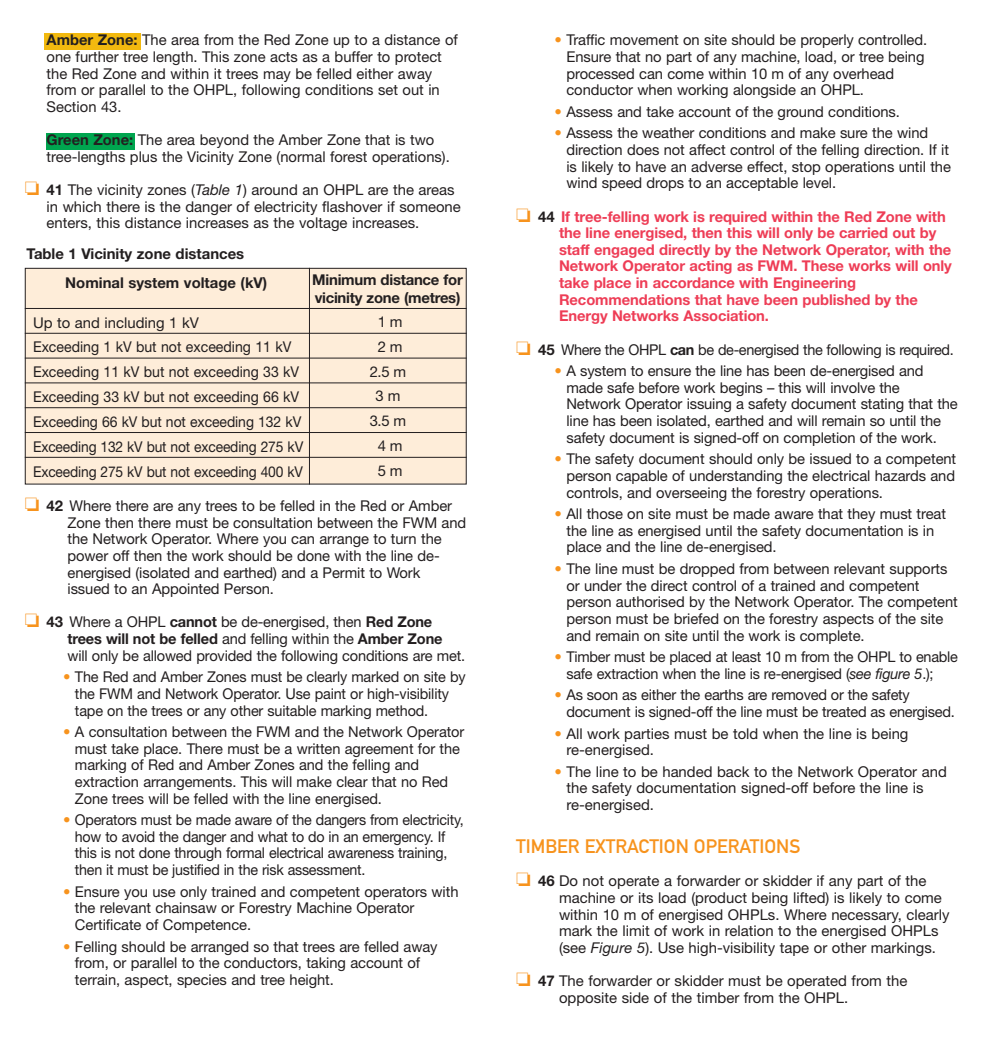
<style>
.page{position:relative;width:983px;height:1042px;background:#fff}
.page>*{position:absolute;margin:0;border:0;box-sizing:border-box;transform-origin:0 0}
.t1{font:19.25px "DIN Mittelschrift";color:#f7931d}
.t2{font:14.88px/16.6px "Helvetica Neue";letter-spacing:-.005em;color:#231f20}
.t3{font:700 14.88px/16.6px "Helvetica Neue";letter-spacing:-.005em;color:#ee3d56}
.t4{font:14.88px/24.8px "Helvetica Neue";letter-spacing:-.005em;color:#231f20;scale:.95 1}
.t5{font:14.88px/16.6px "Helvetica Neue";letter-spacing:-.005em;color:#231f20;scale:.96 1}
.t6{font:700 14.88px/17.5px "Helvetica Neue";color:#231f20}
.s1{font-weight:700}
.s2{color:#f7931d}
.s3{font-style:italic}
.s4{color:#231f20}
</style>
<div class="page">
<div style="left:44px;top:33px;width:96px;height:17px;background:#f2b90f"></div>
<div style="left:46px;top:133px;width:88px;height:17px;background:#00a54f"></div>
<div style="left:25px;top:268px;width:441px;height:216px;background:#feedd9"></div>
<div style="left:25px;top:268px;width:441px;height:216px;border:1px solid #231f20"></div>
<hr style="left:25px;top:308px;width:441px;height:1px;background:#231f20">
<hr style="left:25px;top:333px;width:441px;height:1px;background:#231f20">
<hr style="left:25px;top:358px;width:441px;height:1px;background:#231f20">
<hr style="left:25px;top:382px;width:441px;height:1px;background:#231f20">
<hr style="left:25px;top:407px;width:441px;height:1px;background:#231f20">
<hr style="left:25px;top:432px;width:441px;height:1px;background:#231f20">
<hr style="left:25px;top:457px;width:441px;height:1px;background:#231f20">
<hr style="left:309px;top:268px;width:1px;height:216px;background:#231f20">
<p class="t2" style="left:47px;top:33px;width:412px"><span class="s1">Amber Zone:</span> The area from the Red Zone up to a distance of one further tree length. This zone acts as a buffer to protect the Red Zone and within it trees may be felled either away from or parallel to the OHPL, following conditions set out in Section 43.</p>
<p class="t2" style="left:47px;top:133px;width:404px"><span class="s1">Green Zone:</span> The area beyond the Amber Zone that is two tree-lengths plus the Vicinity Zone (normal forest operations).</p>
<p class="t2" style="left:47px;top:183px;width:415px;text-indent:-22px"><span class="s2">❏</span> <span class="s1">41</span> The vicinity zones (<span class="s3">Table 1</span>) around an OHPL are the areas in which there is the danger of electricity flashover if someone enters, this distance increases as the voltage increases.</p>
<p class="t6" style="left:27px;top:246px;width:219px">Table 1 Vicinity zone distances</p>
<p class="t6" style="left:65px;top:275px;width:203px">Nominal system voltage (kV)</p>
<p class="t6" style="left:312px;top:273px;width:152px">Minimum distance for vicinity zone (metres)</p>
<p class="t2" style="left:33px;top:315px;width:167px">Up to and including 1 kV</p>
<p class="t2" style="left:369px;top:311px;width:38px;line-height:24.8px;text-align:center">1 m<br>2 m<br>2.5 m<br>3 m<br>3.5 m<br>4 m<br>5 m</p>
<p class="t4" style="left:33px;top:336px;width:286px">Exceeding 1 kV but not exceeding 11 kV Exceeding 11 kV but not exceeding 33 kV Exceeding 33 kV but not exceeding 66 kV Exceeding 66 kV but not exceeding 132 kV Exceeding 132 kV but not exceeding 275 kV Exceeding 275 kV but not exceeding 400 kV</p>
<p class="t2" style="left:67px;top:499px;width:400px;text-indent:-43px"><span class="s2">❏</span> <span class="s1">42</span> Where there are any trees to be felled in the Red or Amber Zone then there must be consultation between the FWM and the Network Operator. Where you can arrange to turn the power off then the work should be done with the line de&shy;energised (isolated and earthed) and a Permit to Work issued to an Appointed Person.</p>
<p class="t2" style="left:67px;top:615px;width:399px;text-indent:-43px"><span class="s2">❏</span> <span class="s1">43</span> Where a OHPL <span class="s1">cannot</span> be de-energised, then <span class="s1">Red Zone trees will not be felled</span> and felling within the <span class="s1">Amber Zone </span>will only be allowed provided the following conditions are met.</p>
<p class="t2" style="left:75px;top:670px;width:392px;text-indent:-12px"><span class="s2">•</span> The Red and Amber Zones must be clearly marked on site by the FWM and Network Operator. Use paint or high-visibility tape on the trees or any other suitable marking method.</p>
<p class="t2" style="left:75px;top:725px;width:391px;text-indent:-12px"><span class="s2">•</span> A consultation between the FWM and the Network Operator must take place. There must be a written agreement for the marking of Red and Amber Zones and the felling and extraction arrangements. This will make clear that no Red Zone trees will be felled with the line energised.</p>
<p class="t5" style="left:75px;top:813px;width:406px;text-indent:-12px"><span class="s2">•</span> Operators must be made aware of the dangers from electricity, how to avoid the danger and what to do in an emergency. If this is not done through formal electrical awareness training, then it must be justified in the risk assessment.</p>
<p class="t2" style="left:75px;top:884px;width:385px;text-indent:-12px"><span class="s2">•</span> Ensure you use only trained and competent operators with the relevant chainsaw or Forestry Machine Operator<br>Certificate of Competence.</p>
<p class="t2" style="left:75px;top:939px;width:364px;text-indent:-12px"><span class="s2">•</span> Felling should be arranged so that trees are felled away from, or parallel to the conductors, taking account of terrain, aspect, species and tree height.</p>
<p class="t2" style="left:566px;top:33px;width:362px;text-indent:-12px"><span class="s2">•</span> Traffic movement on site should be properly controlled.<br>Ensure that no part of any machine, load, or tree being processed can come within 10 m of any overhead conductor when working alongside an OHPL.</p>
<p class="t2" style="left:554px;top:105px;width:347px"><span class="s2">•</span> Assess and take account of the ground conditions.</p>
<p class="t2" style="left:566px;top:126px;width:386px;text-indent:-12px"><span class="s2">•</span> Assess the weather conditions and make sure the wind direction does not affect control of the felling direction. If it is likely to have an adverse effect, stop operations until the wind speed drops to an acceptable level.</p>
<p class="t3" style="left:559px;top:209px;width:394px;text-indent:-43px"><span class="s2">❏</span> <span class="s4">44</span> If tree-felling work is required within the Red Zone with the line energised, then this will only be carried out by staff engaged directly by the Network Operator, with the Network Operator acting as FWM. These works will only take place in accordance with Engineering Recommendations that have been published by the Energy Networks Association.</p>
<p class="t2" style="left:516px;top:342px;width:439px"><span class="s2">❏</span> <span class="s1">45</span> Where the OHPL <span class="s1">can</span> be de-energised the following is required.</p>
<p class="t2" style="left:566px;top:364px;width:393px;text-indent:-12px"><span class="s2">•</span> A system to ensure the line has been de-energised and made safe before work begins – this will involve the Network Operator issuing a safety document stating that the line has been isolated, earthed and will remain so until the safety document is signed-off on completion of the work.</p>
<p class="t2" style="left:566px;top:452px;width:391px;text-align:justify;text-indent:-12px"><span class="s2">•</span> The safety document should only be issued to a competent person capable of understanding the electrical hazards and controls, and overseeing the forestry operations.</p>
<p class="t2" style="left:566px;top:507px;width:381px;text-indent:-12px"><span class="s2">•</span> All those on site must be made aware that they must treat the line as energised until the safety documentation is in place and the line de-energised.</p>
<p class="t2" style="left:566px;top:562px;width:393px;text-indent:-12px"><span class="s2">•</span> The line must be dropped from between relevant supports or under the direct control of a trained and competent person authorised by the Network Operator. The competent person must be briefed on the forestry aspects of the site and remain on site until the work is complete.</p>
<p class="t2" style="left:566px;top:650px;width:393px;text-indent:-12px"><span class="s2">•</span> Timber must be placed at least 10 m from the OHPL to enable safe extraction when the line is re-energised (<span class="s3">see figure 5</span>.);</p>
<p class="t2" style="left:566px;top:688px;width:390px;text-indent:-12px"><span class="s2">•</span> As soon as either the earths are removed or the safety document is signed-off the line must be treated as energised.</p>
<p class="t2" style="left:566px;top:726px;width:343px;text-indent:-12px"><span class="s2">•</span> All work parties must be told when the line is being re-energised.</p>
<p class="t2" style="left:566px;top:764px;width:382px;text-indent:-12px"><span class="s2">•</span> The line to be handed back to the Network Operator and the safety documentation signed-off before the line is re-energised.</p>
<p class="t1" style="left:516px;top:839px;width:285px">TIMBER EXTRACTION OPERATIONS</p>
<p class="t2" style="left:559px;top:874px;width:392px;text-indent:-43px"><span class="s2">❏</span> <span class="s1">46</span> Do not operate a forwarder or skidder if any part of the machine or its load (product being lifted) is likely to come within 10 m of energised OHPLs. Where necessary, clearly mark the limit of work in relation to the energised OHPLs (see <span class="s3">Figure 5</span>). Use high-visibility tape or other markings.</p>
<p class="t2" style="left:559px;top:974px;width:350px;text-indent:-43px"><span class="s2">❏</span> <span class="s1">47</span> The forwarder or skidder must be operated from the opposite side of the timber from the OHPL.</p>
</div>
